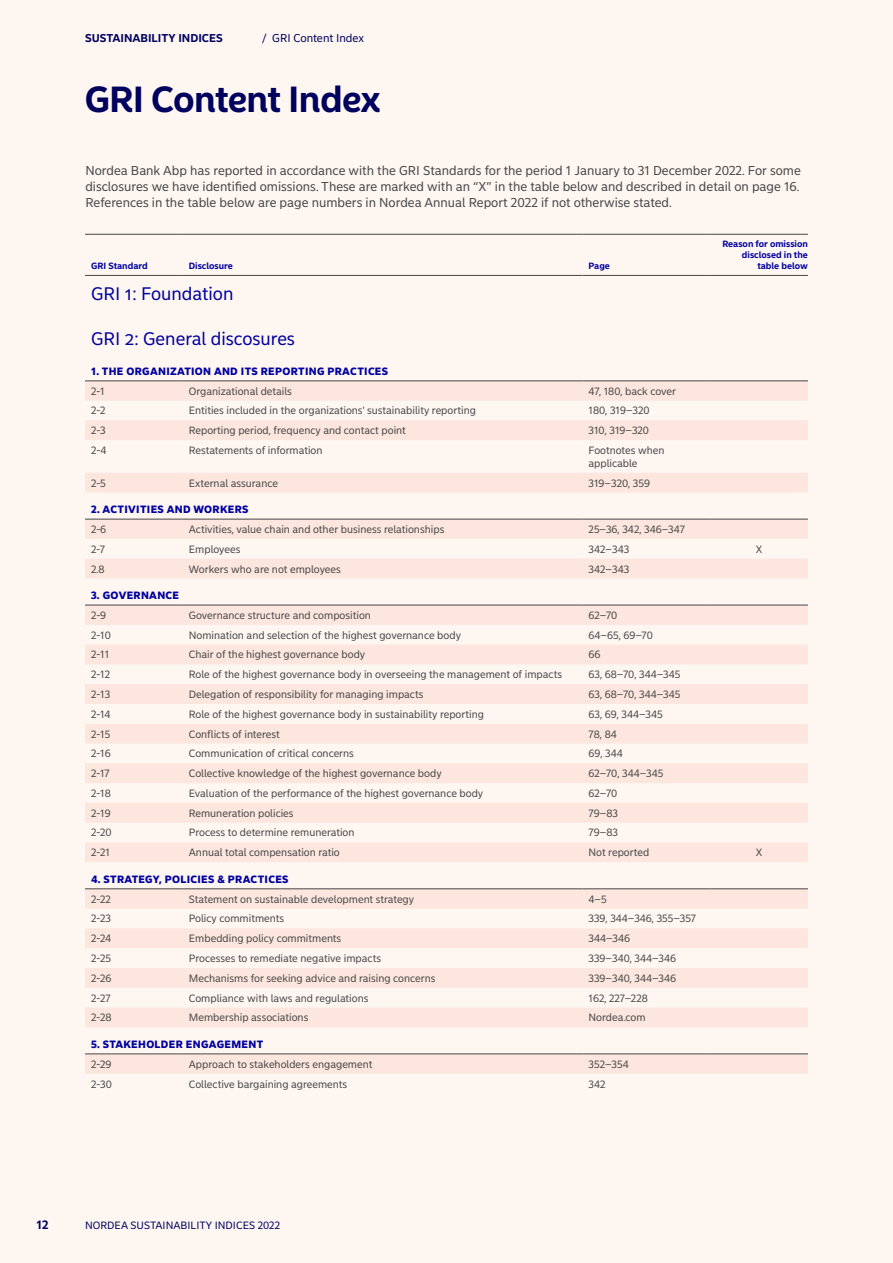
<style>
.page{position:relative;width:893px;height:1263px;background:#fef6f1}
.page>*{position:absolute;margin:0;border:0;box-sizing:border-box;transform-origin:0 0}
.t1{font:700 36px "Nordea Sans Large";color:#00005e}
.t2{font:18px "Nordea Sans Small";color:#0000a0}
.t3{font:12.75px/15.6px "Nordea Sans Small";color:#474748}
.t4{font:700 12px "Nordea Sans Small";color:#00005e}
.t5{font:700 11.25px "Nordea Sans Small";color:#00005e}
.t6{font:11.25px "Nordea Sans Small";color:#00005e}
.t7{font:10.5px/12.8px "Nordea Sans Small";color:#474748}
.t8{font:900 10.5px "Nordea Sans Small";letter-spacing:.03em;color:#0000a0}
.t9{font:10.5px "Nordea Sans Small";color:#00005e}
.t10{font:700 9px/11.2px "Nordea Sans Small";color:#0000a0;text-align:right}
</style>
<div class="page">
<svg style="left:85px;top:381px;width:723px;height:59px"></svg>
<svg style="left:85px;top:473px;width:723px;height:601px"></svg>
<hr style="left:85px;top:234px;width:98px;height:1px;background:#474748">
<hr style="left:183px;top:234px;width:400px;height:1px;background:#474748">
<hr style="left:583px;top:234px;width:127px;height:1px;background:#474748">
<hr style="left:710px;top:234px;width:98px;height:1px;background:#474748">
<hr style="left:85px;top:275px;width:98px;height:1px;background:#474748">
<hr style="left:183px;top:275px;width:400px;height:1px;background:#474748">
<hr style="left:583px;top:275px;width:127px;height:1px;background:#474748">
<hr style="left:710px;top:275px;width:98px;height:1px;background:#474748">
<hr style="left:85px;top:380px;width:98px;height:1px;background:#474748">
<hr style="left:183px;top:380px;width:400px;height:1px;background:#474748">
<hr style="left:583px;top:380px;width:127px;height:1px;background:#474748">
<hr style="left:710px;top:380px;width:98px;height:1px;background:#474748">
<hr style="left:85px;top:519px;width:98px;height:1px;background:#474748">
<hr style="left:183px;top:519px;width:400px;height:1px;background:#474748">
<hr style="left:583px;top:519px;width:127px;height:1px;background:#474748">
<hr style="left:710px;top:519px;width:98px;height:1px;background:#474748">
<hr style="left:85px;top:605px;width:98px;height:1px;background:#474748">
<hr style="left:183px;top:605px;width:400px;height:1px;background:#474748">
<hr style="left:583px;top:605px;width:127px;height:1px;background:#474748">
<hr style="left:710px;top:605px;width:98px;height:1px;background:#474748">
<hr style="left:85px;top:888px;width:98px;height:1px;background:#474748">
<hr style="left:183px;top:888px;width:400px;height:1px;background:#474748">
<hr style="left:583px;top:888px;width:127px;height:1px;background:#474748">
<hr style="left:710px;top:888px;width:98px;height:1px;background:#474748">
<hr style="left:85px;top:1053px;width:98px;height:1px;background:#474748">
<hr style="left:183px;top:1053px;width:400px;height:1px;background:#474748">
<hr style="left:583px;top:1053px;width:127px;height:1px;background:#474748">
<hr style="left:710px;top:1053px;width:98px;height:1px;background:#474748">
<p class="t5" style="left:85px;top:32px;width:139px">SUSTAINABILITY INDICES</p>
<p class="t6" style="left:262px;top:32px;width:103px">/ GRI Content Index</p>
<h1 class="t1" style="left:85px;top:78px;width:297px">GRI Content Index</h1>
<p class="t3" style="left:85px;top:163px;width:717px">Nordea Bank Abp has reported in accordance with the GRI Standards for the period 1 January to 31 December 2022. For some disclosures we have identified omissions. These are marked with an “X” in the table below and described in detail on page 16.<br>References in the table below are page numbers in Nordea Annual Report 2022 if not otherwise stated.</p>
<p class="t10" style="left:91px;top:261px;width:58px">GRI Standard</p>
<p class="t10" style="left:189px;top:261px;width:46px">Disclosure</p>
<p class="t10" style="left:588px;top:261px;width:23px">Page</p>
<p class="t10" style="left:722px;top:238px;width:87px">Reason for omission disclosed in the table below</p>
<h2 class="t2" style="left:91px;top:283px;width:144px">GRI 1: Foundation</h2>
<h2 class="t2" style="left:91px;top:328px;width:206px">GRI 2: General discosures</h2>
<p class="t8" style="left:91px;top:365px;width:299px">1. THE ORGANIZATION AND ITS REPORTING PRACTICES</p>
<p class="t7" style="left:91px;top:385px;width:15px">2-1</p>
<p class="t7" style="left:189px;top:385px;width:105px">Organizational details</p>
<p class="t7" style="left:588px;top:385px;width:89px">47, 180, back cover</p>
<p class="t7" style="left:91px;top:404px;width:16px">2-2</p>
<p class="t7" style="left:189px;top:404px;width:289px">Entities included in the organizations' sustainability reporting</p>
<p class="t7" style="left:588px;top:404px;width:63px">180, 319–320</p>
<p class="t7" style="left:91px;top:424px;width:16px">2-3</p>
<p class="t7" style="left:189px;top:424px;width:219px">Reporting period, frequency and contact point</p>
<p class="t7" style="left:588px;top:424px;width:62px">310, 319–320</p>
<p class="t7" style="left:91px;top:444px;width:17px">2-4</p>
<p class="t7" style="left:189px;top:444px;width:135px">Restatements of information</p>
<p class="t7" style="left:588px;top:444px;width:78px">Footnotes when applicable</p>
<p class="t7" style="left:91px;top:477px;width:16px">2-5</p>
<p class="t7" style="left:189px;top:477px;width:91px">External assurance</p>
<p class="t7" style="left:588px;top:477px;width:63px">319–320, 359</p>
<p class="t8" style="left:91px;top:503px;width:159px">2. ACTIVITIES AND WORKERS</p>
<p class="t7" style="left:91px;top:523px;width:17px">2-6</p>
<p class="t7" style="left:189px;top:523px;width:257px">Activities, value chain and other business relationships</p>
<p class="t7" style="left:588px;top:523px;width:98px">25–36, 342, 346–347</p>
<p class="t7" style="left:91px;top:543px;width:16px">2-7</p>
<p class="t7" style="left:189px;top:543px;width:53px">Employees</p>
<p class="t7" style="left:588px;top:543px;width:42px">342–343</p>
<p class="t7" style="left:756px;top:543px;width:8px">X</p>
<p class="t7" style="left:91px;top:562px;width:15px">2.8</p>
<p class="t7" style="left:189px;top:562px;width:154px">Workers who are not employees</p>
<p class="t7" style="left:588px;top:562px;width:42px">342–343</p>
<p class="t8" style="left:91px;top:589px;width:90px">3. GOVERNANCE</p>
<p class="t7" style="left:91px;top:609px;width:17px">2-9</p>
<p class="t7" style="left:189px;top:609px;width:184px">Governance structure and composition</p>
<p class="t7" style="left:588px;top:609px;width:30px">62–70</p>
<p class="t7" style="left:91px;top:629px;width:21px">2-10</p>
<p class="t7" style="left:189px;top:629px;width:274px">Nomination and selection of the highest governance body</p>
<p class="t7" style="left:588px;top:629px;width:66px">64–65, 69–70</p>
<p class="t7" style="left:91px;top:648px;width:20px">2-11</p>
<p class="t7" style="left:189px;top:648px;width:178px">Chair of the highest governance body</p>
<p class="t7" style="left:588px;top:648px;width:13px">66</p>
<p class="t7" style="left:91px;top:668px;width:21px">2-12</p>
<p class="t7" style="left:189px;top:668px;width:375px">Role of the highest governance body in overseeing the management of impacts</p>
<p class="t7" style="left:588px;top:668px;width:93px">63, 68–70, 344–345</p>
<p class="t7" style="left:91px;top:688px;width:21px">2-13</p>
<p class="t7" style="left:189px;top:688px;width:236px">Delegation of responsibility for managing impacts</p>
<p class="t7" style="left:588px;top:688px;width:93px">63, 68–70, 344–345</p>
<p class="t7" style="left:91px;top:708px;width:21px">2-14</p>
<p class="t7" style="left:189px;top:708px;width:297px">Role of the highest governance body in sustainability reporting</p>
<p class="t7" style="left:588px;top:708px;width:76px">63, 69, 344–345</p>
<p class="t7" style="left:91px;top:728px;width:21px">2-15</p>
<p class="t7" style="left:189px;top:728px;width:93px">Conflicts of interest</p>
<p class="t7" style="left:588px;top:728px;width:30px">78, 84</p>
<p class="t7" style="left:91px;top:747px;width:21px">2-16</p>
<p class="t7" style="left:189px;top:747px;width:167px">Communication of critical concerns</p>
<p class="t7" style="left:588px;top:747px;width:36px">69, 344</p>
<p class="t7" style="left:91px;top:767px;width:20px">2-17</p>
<p class="t7" style="left:189px;top:767px;width:254px">Collective knowledge of the highest governance body</p>
<p class="t7" style="left:588px;top:767px;width:76px">62–70, 344–345</p>
<p class="t7" style="left:91px;top:787px;width:21px">2-18</p>
<p class="t7" style="left:189px;top:787px;width:296px">Evaluation of the performance of the highest governance body</p>
<p class="t7" style="left:588px;top:787px;width:30px">62–70</p>
<p class="t7" style="left:91px;top:807px;width:21px">2-19</p>
<p class="t7" style="left:189px;top:807px;width:106px">Remuneration policies</p>
<p class="t7" style="left:588px;top:807px;width:31px">79–83</p>
<p class="t7" style="left:91px;top:826px;width:22px">2-20</p>
<p class="t7" style="left:189px;top:826px;width:167px">Process to determine remuneration</p>
<p class="t7" style="left:588px;top:826px;width:31px">79–83</p>
<p class="t7" style="left:91px;top:846px;width:20px">2-21</p>
<p class="t7" style="left:189px;top:846px;width:153px">Annual total compensation ratio</p>
<p class="t7" style="left:588px;top:846px;width:62px">Not reported</p>
<p class="t7" style="left:756px;top:846px;width:8px">X</p>
<p class="t8" style="left:91px;top:873px;width:199px">4. STRATEGY, POLICIES &amp; PRACTICES</p>
<p class="t7" style="left:91px;top:893px;width:21px">2-22</p>
<p class="t7" style="left:189px;top:893px;width:227px">Statement on sustainable development strategy</p>
<p class="t7" style="left:588px;top:893px;width:20px">4–5</p>
<p class="t7" style="left:91px;top:912px;width:22px">2-23</p>
<p class="t7" style="left:189px;top:912px;width:97px">Policy commitments</p>
<p class="t7" style="left:588px;top:912px;width:109px">339, 344–346, 355–357</p>
<p class="t7" style="left:91px;top:932px;width:22px">2-24</p>
<p class="t7" style="left:189px;top:932px;width:154px">Embedding policy commitments</p>
<p class="t7" style="left:588px;top:932px;width:43px">344–346</p>
<p class="t7" style="left:91px;top:952px;width:22px">2-25</p>
<p class="t7" style="left:189px;top:952px;width:194px">Processes to remediate negative impacts</p>
<p class="t7" style="left:588px;top:952px;width:89px">339–340, 344–346</p>
<p class="t7" style="left:91px;top:972px;width:22px">2-26</p>
<p class="t7" style="left:189px;top:972px;width:248px">Mechanisms for seeking advice and raising concerns</p>
<p class="t7" style="left:588px;top:972px;width:89px">339–340, 344–346</p>
<p class="t7" style="left:91px;top:991px;width:21px">2-27</p>
<p class="t7" style="left:189px;top:991px;width:181px">Compliance with laws and regulations</p>
<p class="t7" style="left:588px;top:991px;width:61px">162, 227–228</p>
<p class="t7" style="left:91px;top:1011px;width:22px">2-28</p>
<p class="t7" style="left:189px;top:1011px;width:121px">Membership associations</p>
<p class="t7" style="left:588px;top:1011px;width:59px">Nordea.com</p>
<p class="t8" style="left:91px;top:1038px;width:174px">5. STAKEHOLDER ENGAGEMENT</p>
<p class="t7" style="left:91px;top:1058px;width:22px">2-29</p>
<p class="t7" style="left:189px;top:1058px;width:185px">Approach to stakeholders engagement</p>
<p class="t7" style="left:588px;top:1058px;width:42px">352–354</p>
<p class="t7" style="left:91px;top:1077px;width:22px">2-30</p>
<p class="t7" style="left:189px;top:1077px;width:160px">Collective bargaining agreements</p>
<p class="t7" style="left:588px;top:1077px;width:19px">342</p>
<p class="t4" style="left:37px;top:1217px;width:14px">12</p>
<p class="t9" style="left:85px;top:1218px;width:196px">NORDEA SUSTAINABILITY INDICES 2022</p>
</div>
